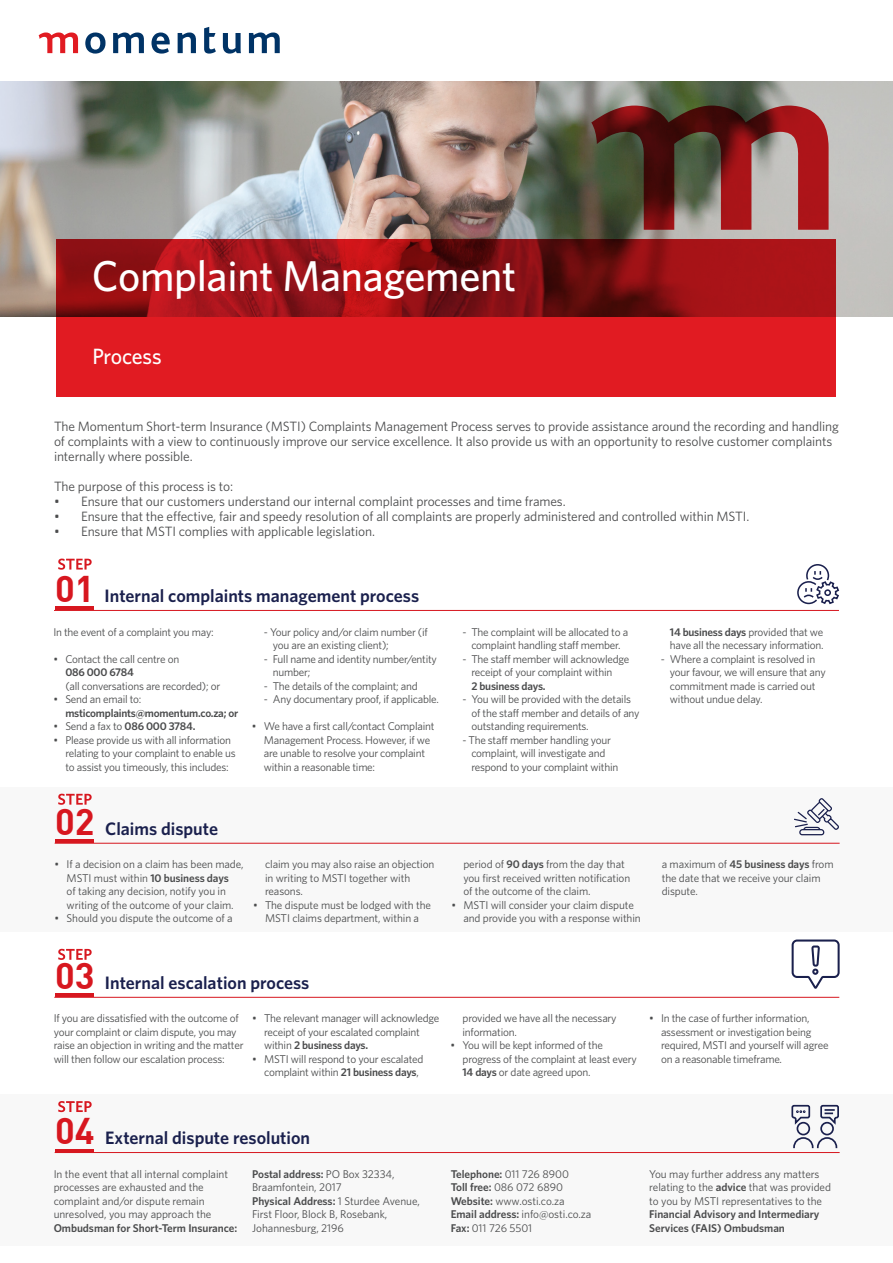
<style>
.page{position:relative;width:893px;height:1263px;background:#fff}
.page>*{position:absolute;margin:0;border:0;box-sizing:border-box;transform-origin:0 0}
.Heading_level_1{font:500 43.2px "Whitney";letter-spacing:-.005em;color:#fff}
.t1{font:700 36.45px "DIN";letter-spacing:-.01em;color:#d7171f}
.Heading_level_1-2{font:500 22.2px "Whitney";letter-spacing:-.015em;color:#fff}
.t2{font:600 18px "Whitney";color:#1a204d}
.t3{font:13.5px/15px "Whitney";letter-spacing:-.01em;color:#4b4c4d}
.t4{font:11.25px/13.5px "Whitney";letter-spacing:-.02em;color:#4b4c4d}
.t5{font:600 11.25px "Whitney";letter-spacing:-.01em;color:#4b4c4d}
.s1{font-weight:600}
.s2{font-weight:400}
</style>
<div class="page">
<img style="left:0;top:81px;width:893px;height:236px">
<svg style="left:57px;top:239px;width:779px;height:158px;background:#b9161b"></svg>
<svg style="left:591px;top:106px;width:238px;height:124px;background:#784a42"></svg>
<svg style="left:39px;top:32px;width:39px;height:21px"></svg>
<svg style="left:85px;top:27px;width:195px;height:27px"></svg>
<hr style="left:54px;top:610px;width:785px;height:1px;background:#d7171f">
<hr style="left:56px;top:607px;width:38px;height:3px;background:#d7171f">
<svg style="left:797px;top:564px;width:43px;height:41px"></svg>
<div style="left:0;top:787px;width:893px;height:145px;background:#f8f8f8"></div>
<hr style="left:55px;top:843px;width:785px;height:1px;background:#d7171f">
<hr style="left:56px;top:839px;width:38px;height:4px;background:#d7171f">
<svg style="left:794px;top:798px;width:45px;height:37px"></svg>
<svg style="left:58px;top:559px;width:34px;height:11px"></svg>
<svg style="left:58px;top:794px;width:34px;height:11px"></svg>
<hr style="left:54px;top:997px;width:785px;height:1px;background:#d7171f">
<hr style="left:56px;top:994px;width:38px;height:3px;background:#d7171f">
<svg style="left:792px;top:939px;width:48px;height:50px"></svg>
<div style="left:0;top:1094px;width:893px;height:152px;background:#f8f8f8"></div>
<hr style="left:55px;top:1152px;width:785px;height:1px;background:#d7171f">
<hr style="left:56px;top:1149px;width:38px;height:3px;background:#d7171f">
<svg style="left:791px;top:1104px;width:48px;height:45px"></svg>
<svg style="left:58px;top:949px;width:34px;height:11px"></svg>
<svg style="left:58px;top:1101px;width:34px;height:11px"></svg>
<p class="Heading_level_1" style="left:92px;top:247px;width:426px">Complaint Management</p>
<p class="Heading_level_1-2" style="left:92px;top:342px;width:71px">Process</p>
<p class="t3" style="left:54px;top:418px;width:786px">The Momentum Short-term Insurance (MSTI) Complaints Management Process serves to provide assistance around the recording and handling of complaints with a view to continuously improve our service excellence. It also provide us with an opportunity to resolve customer complaints internally where possible.</p>
<p class="t3" style="left:54px;top:478px;width:181px">The purpose of this process is to:</p>
<p class="t3" style="left:54px;top:493px;width:513px">• Ensure that our customers understand our internal complaint processes and time frames.</p>
<p class="t3" style="left:54px;top:508px;width:697px">• Ensure that the effective, fair and speedy resolution of all complaints are properly administered and controlled within MSTI.</p>
<p class="t3" style="left:54px;top:523px;width:322px">• Ensure that MSTI complies with applicable legislation.</p>
<p class="t1" style="left:55px;top:565px;width:41px">01</p>
<p class="t2" style="left:105px;top:584px;width:316px">Internal complaints management process</p>
<p class="t4" style="left:53px;top:625px;width:162px">In the event of a complaint you may:</p>
<p class="t4" style="left:65px;top:652px;width:156px;text-indent:-12px">• Contact the call centre on<br><span class="s1">086 000 6784<br></span>(all conversations are recorded); or</p>
<p class="t4" style="left:53px;top:692px;width:90px">• Send an email to:</p>
<p class="t5" style="left:65px;top:705px;width:175px">msticomplaints@momentum.co.za; or</p>
<p class="t4" style="left:53px;top:719px;width:144px">• Send a fax to <span class="s1">086 000 3784.</span></p>
<p class="t4" style="left:65px;top:733px;width:172px;text-indent:-12px">• Please provide us with all information relating to your complaint to enable us to assist you timeously, this includes:</p>
<p class="t4" style="left:273px;top:625px;width:157px;text-indent:-9px">- Your policy and/or claim number (if you are an existing client);</p>
<p class="t4" style="left:273px;top:652px;width:166px;text-indent:-9px">- Full name and identity number/entity number;</p>
<p class="t4" style="left:264px;top:679px;width:155px">- The details of the complaint; and</p>
<p class="t4" style="left:264px;top:692px;width:177px">- Any documentary proof, if applicable.</p>
<p class="t4" style="left:264px;top:719px;width:172px;text-indent:-12px">• We have a first call/contact Complaint Management Process. However, if we are unable to resolve your complaint within a reasonable time:</p>
<p class="t4" style="left:670px;top:625px;width:155px"><span class="s1">14 business days</span> provided that we have all the necessary information.</p>
<p class="t4" style="left:670px;top:652px;width:157px;text-indent:-9px">- Where a complaint is resolved in your favour, we will ensure that any commitment made is carried out without undue delay.</p>
<p class="t4" style="left:462px;top:625px;width:167px;text-align:center">- The complaint will be allocated to a complaint handling staff member.</p>
<p class="t4" style="left:471px;top:652px;width:159px;text-indent:-9px">- The staff member will acknowledge receipt of your complaint within<br><span class="s1">2 business days.</span></p>
<p class="t4" style="left:471px;top:692px;width:170px;text-indent:-9px">- You will be provided with the details of the staff member and details of any outstanding requirements.</p>
<p class="t4" style="left:471px;top:733px;width:148px;text-indent:-9px">- The staff member handling your complaint, will investigate and respond to your complaint within</p>
<p class="t1" style="left:55px;top:798px;width:41px">02</p>
<p class="t2" style="left:105px;top:816px;width:114px">Claims dispute</p>
<p class="t4" style="left:55px;top:857px;width:190px;text-align:center">• If a decision on a claim has been made, MSTI must within <span class="s1">10 business days<br></span>of taking any decision, notify you in writing of the outcome of your claim.</p>
<p class="t4" style="left:55px;top:911px;width:180px">• Should you dispute the outcome of a</p>
<p class="t4" style="left:265px;top:857px;width:171px">claim you may also raise an objection in writing to MSTI together with reasons.</p>
<p class="t4" style="left:253px;top:898px;width:179px;text-align:center">• The dispute must be lodged with the<br>MSTI claims department, within a</p>
<p class="t4" style="left:463px;top:857px;width:168px">period of <span class="s1">90 days</span> from the day that you first received written notification of the outcome of the claim.</p>
<p class="t4" style="left:463px;top:898px;width:179px;text-indent:-12px">• MSTI will consider your claim dispute and provide you with a response within</p>
<p class="t4" style="left:662px;top:857px;width:173px">a maximum of <span class="s1">45 business days</span> from the date that we receive your claim dispute.</p>
<p class="t1" style="left:55px;top:952px;width:41px">03</p>
<p class="t2" style="left:105px;top:970px;width:206px">Internal escalation process</p>
<p class="t4" style="left:54px;top:1011px;width:191px">If you are dissatisfied with the outcome of your complaint or claim dispute, you may raise an objection in writing and the matter will then follow our escalation process:</p>
<p class="t4" style="left:264px;top:1011px;width:177px;text-indent:-12px">• The relevant manager will acknowledge receipt of your escalated complaint within <span class="s1">2 business days.</span></p>
<p class="t4" style="left:264px;top:1052px;width:161px;text-indent:-12px">• MSTI will respond to your escalated complaint within <span class="s1">21 business days</span>,</p>
<p class="t4" style="left:463px;top:1011px;width:156px">provided we have all the necessary information.</p>
<p class="t4" style="left:463px;top:1038px;width:176px;text-indent:-12px">• You will be kept informed of the progress of the complaint at least every<br><span class="s1">14 days</span> or date agreed upon.</p>
<p class="t4" style="left:661px;top:1011px;width:169px;text-indent:-12px">• In the case of further information, assessment or investigation being required, MSTI and yourself will agree on a reasonable timeframe.</p>
<p class="t1" style="left:55px;top:1107px;width:41px">04</p>
<p class="t2" style="left:105px;top:1126px;width:206px">External dispute resolution</p>
<p class="t4" style="left:54px;top:1167px;width:176px">In the event that all internal complaint processes are exhausted and the complaint and/or dispute remain unresolved, you may approach the</p>
<p class="t5" style="left:54px;top:1220px;width:185px">Ombudsman for Short-Term Insurance:</p>
<p class="t4" style="left:252px;top:1167px;width:144px"><span class="s1">Postal address:</span> PO Box 32334,<br>Braamfontein, 2017</p>
<p class="t4" style="left:252px;top:1194px;width:169px"><span class="s1">Physical Address:</span> 1 Sturdee Avenue,<br>First Floor, Block B, Rosebank,<br>Johannesburg, 2196</p>
<p class="t5" style="left:451px;top:1166px;width:120px">Telephone: <span class="s2">011 726 8900</span></p>
<p class="t4" style="left:451px;top:1180px;width:114px"><span class="s1">Toll free:</span> 086 072 6890</p>
<p class="t4" style="left:451px;top:1194px;width:115px"><span class="s1">Website:</span> www.osti.co.za</p>
<p class="t4" style="left:451px;top:1207px;width:142px"><span class="s1">Email address:</span> info@osti.co.za</p>
<p class="t4" style="left:451px;top:1221px;width:83px"><span class="s1">Fax:</span> 011 726 5501</p>
<p class="t4" style="left:649px;top:1167px;width:183px">You may further address any matters relating to the <span class="s1">advice</span> that was provided to you by MSTI representatives to the <span class="s1">Financial Advisory and Intermediary Services (FAIS) Ombudsman</span></p>
</div>
